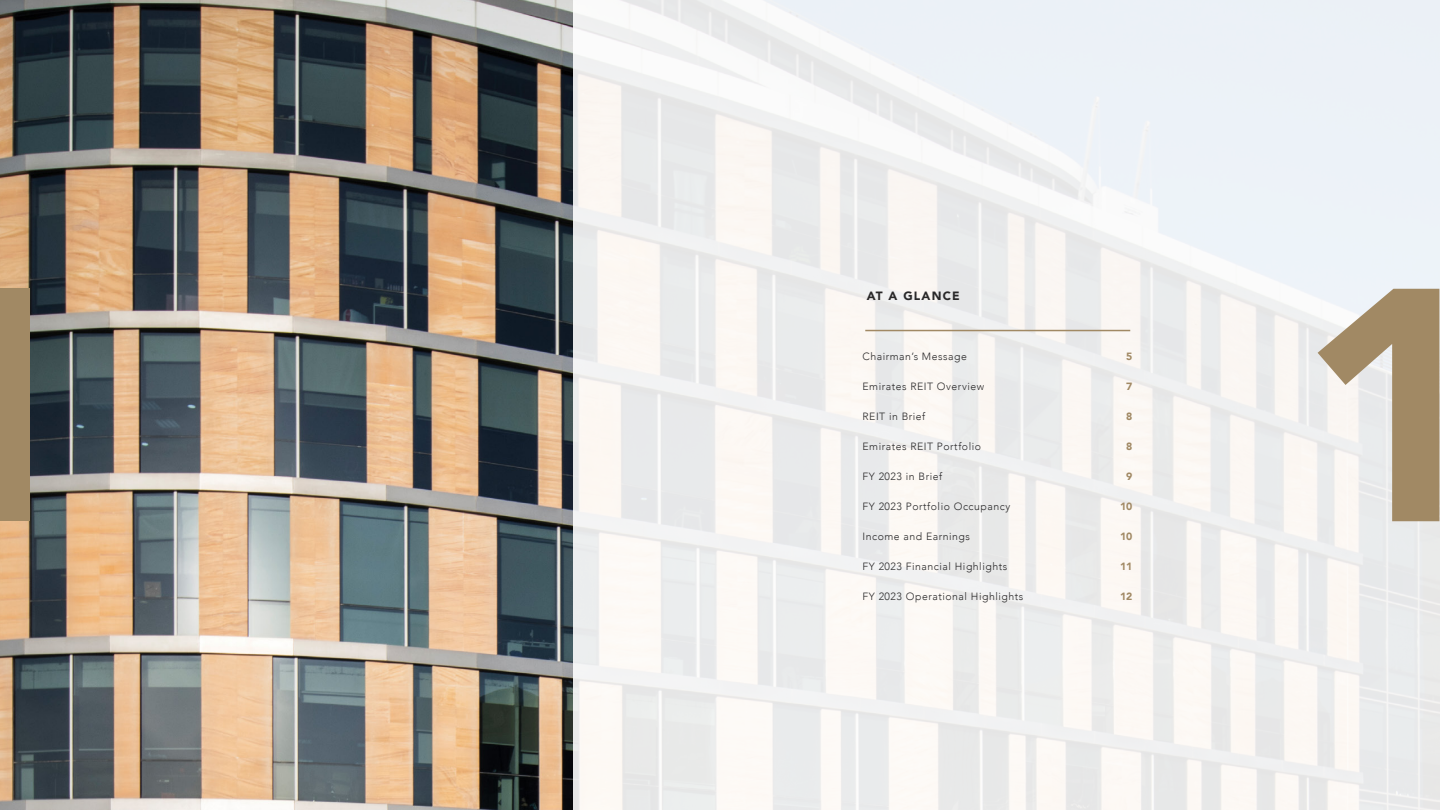
<style>
.page{position:relative;width:1440px;height:810px;background:#fff}
.page>*{position:absolute;margin:0;border:0;box-sizing:border-box;transform-origin:0 0}
.t1{font:900 12px "Avenir";letter-spacing:.1em;color:#292829}
.t2{font:300 10.5px "Avenir";letter-spacing:.05em;color:#292829}
.t3{font:900 10.5px "Avenir";color:#a18964}
</style>
<div class="page">
<img style="left:0;top:0;width:574px;height:810px">
<div style="left:574px;top:0;width:866px;height:810px;background:linear-gradient(to right,#f3f1ef,#eef0f3)"></div>
<hr style="left:865px;top:330px;width:265px;height:1px;background:#a18964">
<svg style="left:1318px;top:289px;width:121px;height:232px"></svg>
<div style="left:0;top:289px;width:30px;height:232px;background:#a18964"></div>
<p class="t1" style="left:867px;top:286px;width:94px">AT A GLANCE</p>
<p class="t2" style="left:862px;top:350px;width:106px">Chairman’s Message</p>
<p class="t2" style="left:862px;top:380px;width:123px">Emirates REIT Overview</p>
<p class="t2" style="left:862px;top:410px;width:64px">REIT in Brief</p>
<p class="t2" style="left:862px;top:440px;width:120px">Emirates REIT Portfolio</p>
<p class="t2" style="left:862px;top:470px;width:81px">FY 2023 in Brief</p>
<p class="t2" style="left:862px;top:500px;width:149px">FY 2023 Portfolio Occupancy</p>
<p class="t2" style="left:862px;top:530px;width:109px">Income and Earnings</p>
<p class="t2" style="left:862px;top:560px;width:146px">FY 2023 Financial Highlights</p>
<p class="t2" style="left:862px;top:590px;width:162px">FY 2023 Operational Highlights</p>
<p class="t3" style="left:1126px;top:347px;width:8px">5</p>
<p class="t3" style="left:1126px;top:377px;width:8px">7</p>
<p class="t3" style="left:1126px;top:407px;width:8px">8</p>
<p class="t3" style="left:1126px;top:437px;width:8px">8</p>
<p class="t3" style="left:1126px;top:467px;width:8px">9</p>
<p class="t3" style="left:1120px;top:497px;width:14px">10</p>
<p class="t3" style="left:1120px;top:527px;width:14px">10</p>
<p class="t3" style="left:1120px;top:557px;width:14px">11</p>
<p class="t3" style="left:1120px;top:587px;width:14px">12</p>
</div>
